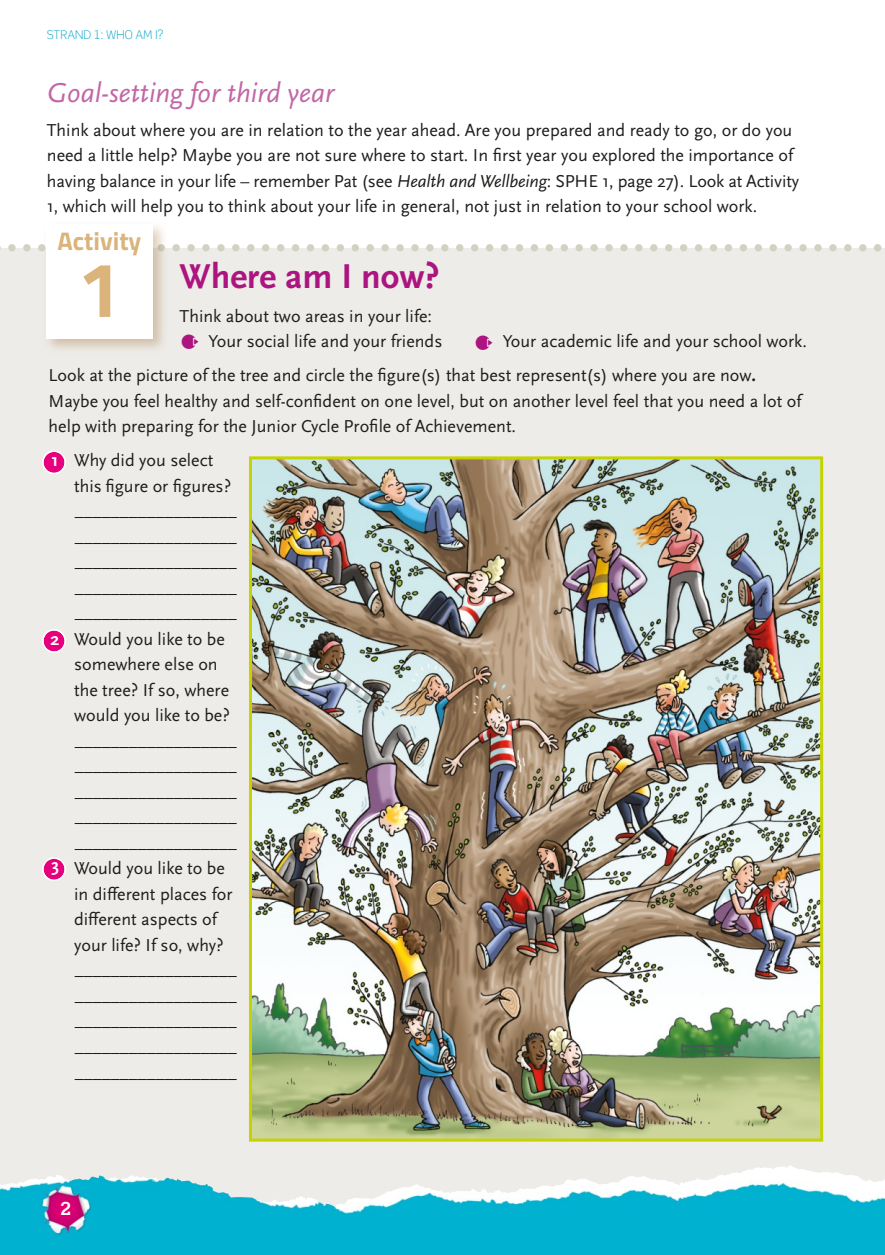
<style>
.page{position:relative;width:885px;height:1255px;background:#fff}
.page>*{position:absolute;margin:0;border:0;box-sizing:border-box;transform-origin:0 0}
.t1{font:700 78px "Titillium";color:#dbb47b}
.t2{font:700 36px "Scala Sans OT";color:#ac1480}
.t3{font:italic 28.5px "Scala Sans OT";color:#c267a6}
.t4{font:700 25.5px "Titillium";color:#dbb47b}
.t5{font:18px/25.5px "Scala Sans OT";color:#1d1d1b}
.t6{font:700 18px "Scene Pro";color:#fff}
.t7{font:300 12px "Scene Pro";color:#00a4c6}
.s1{font-style:italic}
.s2{font-weight:700}
.s3{font-weight:700;color:#fff}
</style>
<div class="page">
<div style="left:0;top:1226px;width:885px;height:29px;background:#00b2d0"></div>
<svg style="left:0;top:903px;width:885px;height:323px;background:#c8e2df"></svg>
<img style="left:0;top:1174px;width:396px;height:32px">
<img style="left:253px;top:903px;width:566px;height:234px">
<img style="left:0;top:244px;width:885px;height:659px">
<p class="t7" style="left:47px;top:28px;width:118px">STRAND 1: WHO AM I?</p>
<h3 class="t3" style="left:47px;top:82px;width:289px">Goal-setting for third year</h3>
<p class="t5" style="left:47px;top:117px;width:753px">Think about where you are in relation to the year ahead. Are you prepared and ready to go, or do you need a little help? Maybe you are not sure where to start. In first year you explored the importance of having balance in your life – remember Pat (see <span class="s1">Health and Wellbeing</span>: SPHE 1, page 27). Look at Activity 1, which will help you to think about your life in general, not just in relation to your school work.</p>
<h3 class="t4" style="left:58px;top:221px;width:85px">Activity</h3>
<h1 class="t1" style="left:78px;top:230px;width:45px">1</h1>
<p class="t5" style="left:49px;top:324px;width:760px;line-height:33.9px;text-indent:454px">Your academic life and your school work.<br>Look at the picture of the tree and circle the figure(s) that best represent(s) where you are now<span class="s2">.</span></p>
<p class="t5" style="left:49px;top:388px;width:754px">Maybe you feel healthy and self-confident on one level, but on another level feel that you need a lot of help with preparing for the Junior Cycle Profile of Achievement.</p>
<p class="t5" style="left:51px;top:447px;width:163px"><span class="s3">1</span> Why did you select</p>
<p class="t5" style="left:74px;top:473px;width:158px">this figure or figures?</p>
<p class="t5" style="left:75px;top:498px;width:163px">__________________</p>
<p class="t5" style="left:75px;top:524px;width:163px">__________________</p>
<p class="t5" style="left:75px;top:549px;width:163px">__________________</p>
<p class="t5" style="left:75px;top:575px;width:163px">__________________</p>
<p class="t5" style="left:75px;top:600px;width:163px">__________________</p>
<p class="t5" style="left:50px;top:626px;width:176px"><span class="s3">2</span> Would you like to be</p>
<p class="t5" style="left:74px;top:651px;width:145px">somewhere else on</p>
<p class="t5" style="left:74px;top:677px;width:156px">the tree? If so, where</p>
<p class="t5" style="left:74px;top:702px;width:157px">would you like to be?</p>
<p class="t5" style="left:75px;top:728px;width:164px">__________________</p>
<p class="t5" style="left:75px;top:753px;width:164px">__________________</p>
<p class="t5" style="left:75px;top:779px;width:164px">__________________</p>
<p class="t5" style="left:75px;top:804px;width:164px">__________________</p>
<p class="t5" style="left:75px;top:830px;width:164px">__________________</p>
<p class="t5" style="left:51px;top:855px;width:175px"><sup>3</sup> Would you like to be</p>
<p class="t5" style="left:74px;top:881px;width:160px">in different places for</p>
<p class="t5" style="left:74px;top:906px;width:144px">different aspects of</p>
<p class="t5" style="left:74px;top:932px;width:151px">your life? If so, why?</p>
<p class="t5" style="left:75px;top:957px;width:163px">__________________</p>
<p class="t5" style="left:75px;top:983px;width:163px">__________________</p>
<p class="t5" style="left:75px;top:1008px;width:163px">__________________</p>
<p class="t5" style="left:75px;top:1034px;width:163px">__________________</p>
<p class="t5" style="left:75px;top:1059px;width:163px">__________________</p>
<h2 class="t2" style="left:180px;top:264px;width:261px">Where am I now?</h2>
<p class="t5" style="left:208px;top:303px;width:235px;line-height:24.6px;text-indent:-29px">Think about two areas in your life:<br>Your social life and your friends</p>
<p class="t6" style="left:60px;top:1197px;width:13px">2</p>
</div>
